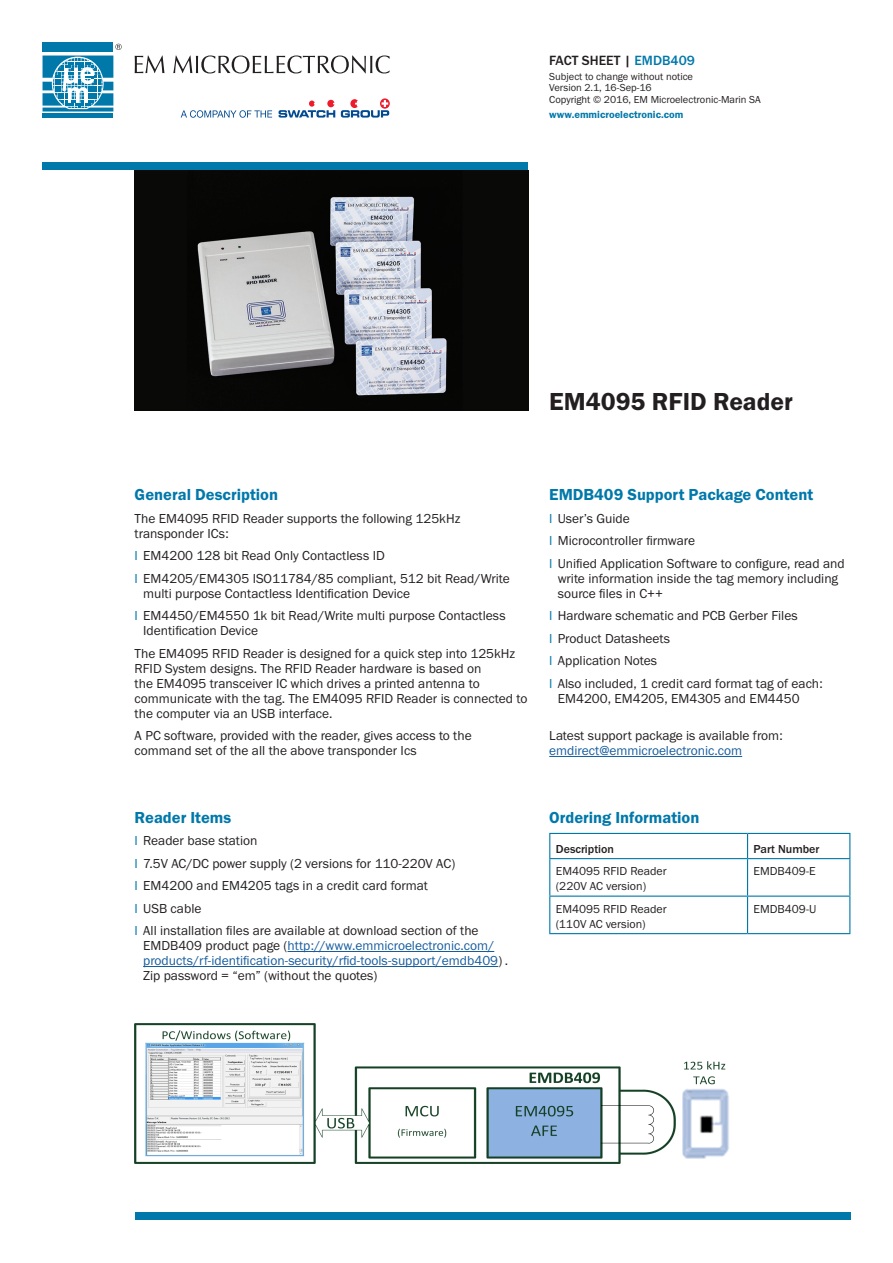
<style>
.page{position:relative;width:893px;height:1263px;background:#fff}
.page>*{position:absolute;margin:0;border:0;box-sizing:border-box;transform-origin:0 0}
.TT_1{font:25.5px "Franklin Gothic URW Dem";color:#231f20}
.liste_1{font:16.5px "Franklin Gothic URW Dem";color:#0078aa}
.txt_courant_1{font:16.5px "Franklin Gothic URW Dem";color:#0078aa}
.TT_entête{font:500 13.8px "Franklin Gothic URW";color:#231f20}
.liste_1-2{font:13.5px/15px "Franklin Gothic URW Boo";color:#231f20}
.txt_courant_1-2{font:13.5px/15px "Franklin Gothic URW Boo";color:#231f20}
.txt_courant_1-3{font:12px/15px "Franklin Gothic URW Boo";color:#231f20}
.liste_1-3{font:500 12px "Franklin Gothic URW";color:#231f20}
.liste_1-4{font:12px "Franklin Gothic URW Boo";color:#231f20}
.txt_entête{font:10.5px "Franklin Gothic URW Boo";color:#231f20}
.t1{font:10.5px "Franklin Gothic URW Dem";color:#0078aa}
.s1{color:#0078aa}
.s2{color:#175d9e}
</style>
<div class="page">
<img style="left:135px;top:170px;width:393px;height:240px">
<hr style="left:549px;top:756px;width:193px;height:1px;background:#175d9e">
<hr style="left:549px;top:833px;width:198px;height:1px;background:#0078aa">
<svg style="left:549px;top:834px;width:1px;height:24px"></svg>
<hr style="left:747px;top:833px;width:103px;height:1px;background:#0078aa">
<svg style="left:747px;top:834px;width:1px;height:24px"></svg>
<svg style="left:849px;top:834px;width:1px;height:24px"></svg>
<hr style="left:549px;top:858px;width:198px;height:1px;background:#0078aa">
<hr style="left:549px;top:859px;width:1px;height:36px;background:#0078aa">
<hr style="left:747px;top:858px;width:103px;height:1px;background:#0078aa">
<hr style="left:747px;top:859px;width:1px;height:36px;background:#0078aa">
<hr style="left:849px;top:859px;width:1px;height:36px;background:#0078aa">
<hr style="left:549px;top:895px;width:198px;height:2px;background:#0078aa">
<hr style="left:549px;top:897px;width:1px;height:36px;background:#0078aa">
<hr style="left:747px;top:895px;width:103px;height:2px;background:#0078aa">
<hr style="left:747px;top:897px;width:1px;height:36px;background:#0078aa">
<hr style="left:849px;top:897px;width:1px;height:36px;background:#0078aa">
<hr style="left:549px;top:933px;width:198px;height:1px;background:#0078aa">
<hr style="left:747px;top:933px;width:103px;height:1px;background:#0078aa">
<hr style="left:287px;top:951px;width:207px;height:1px;background:#175d9e">
<hr style="left:143px;top:966px;width:355px;height:1px;background:#175d9e">
<img style="left:135px;top:1024px;width:594px;height:139px">
<div style="left:43px;top:163px;width:485px;height:7px;background:#0078aa"></div>
<div style="left:135px;top:1213px;width:715px;height:7px;background:#0078aa"></div>
<svg style="left:135px;top:55px;width:29px;height:18px"></svg>
<svg style="left:173px;top:55px;width:217px;height:19px"></svg>
<svg style="left:181px;top:110px;width:91px;height:8px"></svg>
<svg style="left:279px;top:100px;width:56px;height:18px"></svg>
<svg style="left:341px;top:98px;width:49px;height:20px"></svg>
<div style="left:43px;top:113px;width:70px;height:5px;background:#0078aa"></div>
<div style="left:43px;top:43px;width:70px;height:9px;background:#0078aa"></div>
<svg style="left:43px;top:44px;width:79px;height:68px"></svg>
<p class="TT_entête" style="left:549px;top:52px;width:147px">FACT SHEET | <span class="s1">EMDB409</span></p>
<p class="txt_entête" style="left:549px;top:70px;width:145px">Subject to change without notice</p>
<p class="txt_entête" style="left:549px;top:81px;width:104px">Version 2.1, 16-Sep-16</p>
<p class="txt_entête" style="left:549px;top:93px;width:213px">Copyright © 2016, EM Microelectronic-Marin SA</p>
<p class="t1" style="left:549px;top:108px;width:136px">www.emmicroelectronic.com</p>
<p class="TT_1" style="left:549px;top:386px;width:245px">EM4095 RFID Reader</p>
<p class="txt_courant_1" style="left:135px;top:484px;width:145px">General Description</p>
<p class="txt_courant_1-2" style="left:135px;top:510px;width:327px">The EM4095 RFID Reader supports the following 125kHz transponder ICs:</p>
<p class="liste_1-2" style="left:135px;top:548px;width:252px"><span class="s1">I</span> EM4200 128 bit Read Only Contactless ID</p>
<p class="liste_1-2" style="left:143px;top:570px;width:368px;text-indent:-9px"><span class="s1">I</span> EM4205/EM4305 ISO11784/85 compliant, 512 bit Read/Write multi purpose Contactless Identification Device</p>
<p class="liste_1-2" style="left:143px;top:608px;width:364px;text-indent:-9px"><span class="s1">I</span> EM4450/EM4550 1k bit Read/Write multi purpose Contactless<br>Identification Device</p>
<p class="txt_courant_1-2" style="left:135px;top:645px;width:394px">The EM4095 RFID Reader is designed for a quick step into 125kHz RFID System designs. The RFID Reader hardware is based on<br>the EM4095 transceiver IC which drives a printed antenna to communicate with the tag. The EM4095 RFID Reader is connected to the computer via an USB interface.</p>
<p class="txt_courant_1-2" style="left:135px;top:728px;width:339px">A PC software, provided with the reader, gives access to the command set of the all the above transponder Ics</p>
<p class="liste_1" style="left:135px;top:807px;width:98px">Reader Items</p>
<p class="liste_1-2" style="left:135px;top:833px;width:124px"><span class="s1">I</span> Reader base station</p>
<p class="liste_1-2" style="left:135px;top:855px;width:322px"><span class="s1">I</span> 7.5V AC/DC power supply (2 versions for 110-220V AC)</p>
<p class="liste_1-2" style="left:135px;top:878px;width:295px"><span class="s1">I</span> EM4200 and EM4205 tags in a credit card format</p>
<p class="liste_1-2" style="left:135px;top:900px;width:68px"><span class="s1">I</span> USB cable</p>
<p class="liste_1-2" style="left:143px;top:923px;width:367px;text-indent:-9px"><span class="s1">I</span> All installation files are available at download section of the EMDB409 product page (<span class="s2">http://www.emmicroelectronic.com/ products/rf-identification-security/rfid-tools-support/emdb409</span>) .<br>Zip password = “em” (without the quotes)</p>
<p class="liste_1" style="left:549px;top:484px;width:265px">EMDB409 Support Package Content</p>
<p class="liste_1-2" style="left:549px;top:510px;width:82px"><span class="s1">I</span> User’s Guide</p>
<p class="liste_1-2" style="left:549px;top:533px;width:147px"><span class="s1">I</span> Microcontroller firmware</p>
<p class="liste_1-2" style="left:558px;top:555px;width:288px;text-indent:-9px"><span class="s1">I</span> Unified Application Software to configure, read and write information inside the tag memory including source files in C++</p>
<p class="liste_1-2" style="left:549px;top:608px;width:250px"><span class="s1">I</span> Hardware schematic and PCB Gerber Files</p>
<p class="liste_1-2" style="left:549px;top:630px;width:122px"><span class="s1">I</span> Product Datasheets</p>
<p class="liste_1-2" style="left:549px;top:653px;width:109px"><span class="s1">I</span> Application Notes</p>
<p class="liste_1-2" style="left:558px;top:675px;width:267px;text-indent:-9px"><span class="s1">I</span> Also included, 1 credit card format tag of each:<br>EM4200, EM4205, EM4305 and EM4450</p>
<p class="txt_courant_1-2" style="left:549px;top:728px;width:235px">Latest support package is available from: <span class="s2">emdirect@emmicroelectronic.com</span></p>
<p class="liste_1" style="left:549px;top:807px;width:152px">Ordering Information</p>
<p class="liste_1-3" style="left:556px;top:841px;width:60px">Description</p>
<p class="liste_1-3" style="left:753px;top:841px;width:67px">Part Number</p>
<p class="txt_courant_1-3" style="left:556px;top:863px;width:112px">EM4095 RFID Reader (220V AC version)</p>
<p class="liste_1-4" style="left:753px;top:864px;width:64px">EMDB409-E</p>
<p class="txt_courant_1-3" style="left:556px;top:901px;width:112px">EM4095 RFID Reader (110V AC version)</p>
<p class="liste_1-4" style="left:753px;top:901px;width:64px">EMDB409-U</p>
</div>
